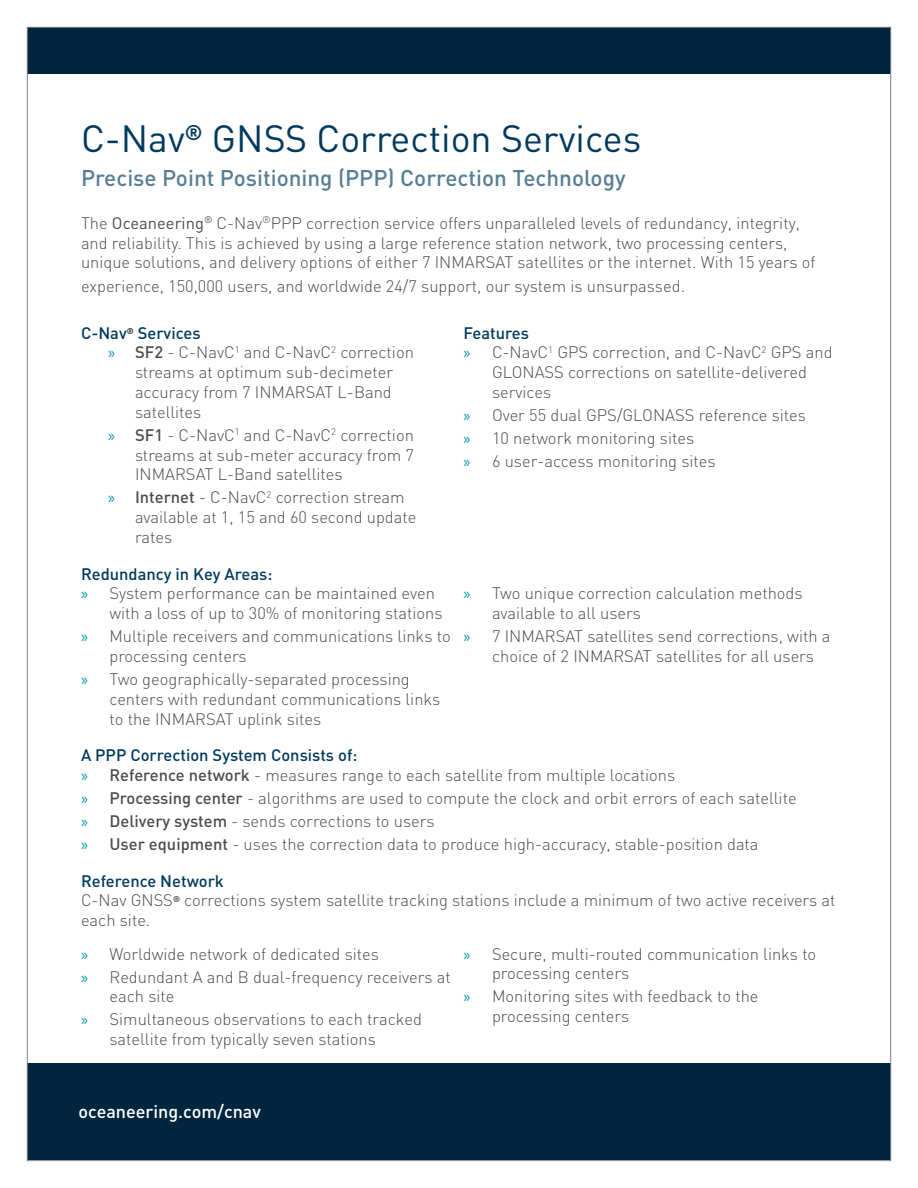
<style>
.page{position:relative;width:918px;height:1188px;background:#fff}
.page>*{position:absolute;margin:0;border:0;box-sizing:border-box;transform-origin:0 0}
.Heading{font:37.5px "DIN";color:#003a5d}
.Subheading{font:500 22.5px "DIN";color:#577e95}
.t1{font:500 18px "DIN";color:#fff}
.Ingress{font:300 16.5px/19.8px "DIN";color:#4b4c4d}
.Body_text{font:300 16.5px/19.8px "DIN";color:#4b4c4d}
.Ingress_features_tec{font:500 16.5px "DIN";color:#003a5d}
.s1{font-weight:400}
.s2{font-family:"Myriad Pro";font-weight:400;color:#0095aa}
.s3{font-weight:500}
</style>
<div class="page">
<div style="left:27px;top:28px;width:864px;height:46px;background:#00263e"></div>
<div style="left:27px;top:1064px;width:864px;height:96px;background:#00263e"></div>
<p class="Heading" style="left:81px;top:114px;width:562px">C-Nav<sup>®</sup> GNSS Correction Services</p>
<p class="Subheading" style="left:81px;top:163px;width:546px">Precise Point Positioning (PPP) Correction Technology</p>
<p class="Ingress" style="left:81px;top:212px;width:736px">The <span class="s1">Oceaneering</span><sup>®</sup> C-Nav<sup>®</sup>PPP correction service offers unparalleled levels of redundancy, integrity, and reliability. This is achieved by using a large reference station network, two processing centers, unique solutions, and delivery options of either 7 INMARSAT satellites or the internet. With 15 years of</p>
<p class="Ingress" style="left:81px;top:275px;width:606px">experience, 150,000 users, and worldwide 24/7 support, our system is unsurpassed.</p>
<p class="Ingress_features_tec" style="left:81px;top:322px;width:121px">C-Nav<sup>®</sup> Services</p>
<p class="Ingress" style="left:135px;top:342px;width:280px;text-indent:-27px"><span class="s2">»</span> <span class="s3">SF2</span> - C-NavC<sup>1</sup> and C-NavC<sup>2</sup> correction streams at optimum sub-decimeter accuracy from 7 INMARSAT L-Band satellites</p>
<p class="Ingress" style="left:135px;top:425px;width:280px;text-align:justify;text-indent:-27px"><span class="s2">»</span> <span class="s3">SF1</span> - C-NavC<sup>1</sup> and C-NavC<sup>2</sup> correction streams at sub-meter accuracy from 7<br>INMARSAT L-Band satellites</p>
<p class="Ingress" style="left:135px;top:487px;width:283px;text-indent:-27px"><span class="s2">»</span> <span class="s3">Internet</span> - C-NavC<sup>2</sup> correction stream available at 1, 15 and 60 second update rates</p>
<p class="Ingress_features_tec" style="left:464px;top:322px;width:67px">Features</p>
<p class="Ingress" style="left:492px;top:342px;width:342px;text-indent:-28px"><span class="s2">»</span> C-NavC<sup>1</sup> GPS correction, and C-NavC<sup>2</sup> GPS and<br>GLONASS corrections on satellite-delivered services</p>
<p class="Ingress" style="left:464px;top:405px;width:344px"><span class="s2">»</span> Over 55 dual GPS/GLONASS reference sites</p>
<p class="Ingress" style="left:464px;top:428px;width:232px"><span class="s2">»</span> 10 network monitoring sites</p>
<p class="Ingress" style="left:464px;top:451px;width:254px"><span class="s2">»</span> 6 user-access monitoring sites</p>
<p class="Ingress_features_tec" style="left:81px;top:563px;width:193px">Redundancy in Key Areas:</p>
<p class="Ingress" style="left:110px;top:583px;width:335px;text-indent:-28px"><span class="s2">»</span> System performance can be maintained even with a loss of up to 30% of monitoring stations</p>
<p class="Ingress" style="left:110px;top:626px;width:343px;text-indent:-28px"><span class="s2">»</span> Multiple receivers and communications links to processing centers</p>
<p class="Ingress" style="left:110px;top:669px;width:332px;text-indent:-28px"><span class="s2">»</span> Two geographically-separated processing centers with redundant communications links to the INMARSAT uplink sites</p>
<p class="Ingress" style="left:492px;top:583px;width:312px;text-indent:-28px"><span class="s2">»</span> Two unique correction calculation methods available to all users</p>
<p class="Ingress" style="left:492px;top:626px;width:340px;text-indent:-28px"><span class="s2">»</span> 7 INMARSAT satellites send corrections, with a choice of 2 INMARSAT satellites for all users</p>
<p class="Ingress_features_tec" style="left:81px;top:744px;width:278px">A PPP Correction System Consists of:</p>
<p class="Ingress" style="left:81px;top:765px;width:596px"><span class="s2">»</span> <span class="s3">Reference network</span> - measures range to each satellite from multiple locations</p>
<p class="Ingress" style="left:81px;top:788px;width:717px"><span class="s2">»</span> <span class="s3">Processing center</span> - algorithms are used to compute the clock and orbit errors of each satellite</p>
<p class="Ingress" style="left:81px;top:811px;width:355px"><span class="s2">»</span> <span class="s3">Delivery system</span> - sends corrections to users</p>
<p class="Ingress" style="left:81px;top:834px;width:679px"><span class="s2">»</span> <span class="s3">User equipment</span> - uses the correction data to produce high-accuracy, stable-position data</p>
<p class="Ingress_features_tec" style="left:81px;top:870px;width:145px">Reference Network</p>
<p class="Body_text" style="left:81px;top:890px;width:756px">C-Nav GNSS<sup>®</sup> corrections system satellite tracking stations include a minimum of two active receivers at each site.</p>
<p class="Ingress" style="left:81px;top:943px;width:299px"><span class="s2">»</span> Worldwide network of dedicated sites</p>
<p class="Ingress" style="left:110px;top:966px;width:343px;text-indent:-28px"><span class="s2">»</span> Redundant A and B dual-frequency receivers at each site</p>
<p class="Ingress" style="left:110px;top:1009px;width:314px;text-indent:-28px"><span class="s2">»</span> Simultaneous observations to each tracked satellite from typically seven stations</p>
<p class="Ingress" style="left:492px;top:943px;width:326px;text-indent:-28px"><span class="s2">»</span> Secure, multi-routed communication links to processing centers</p>
<p class="Ingress" style="left:492px;top:986px;width:268px;text-indent:-28px"><span class="s2">»</span> Monitoring sites with feedback to the processing centers</p>
<p class="t1" style="left:79px;top:1100px;width:184px">oceaneering.com/cnav</p>
</div>
